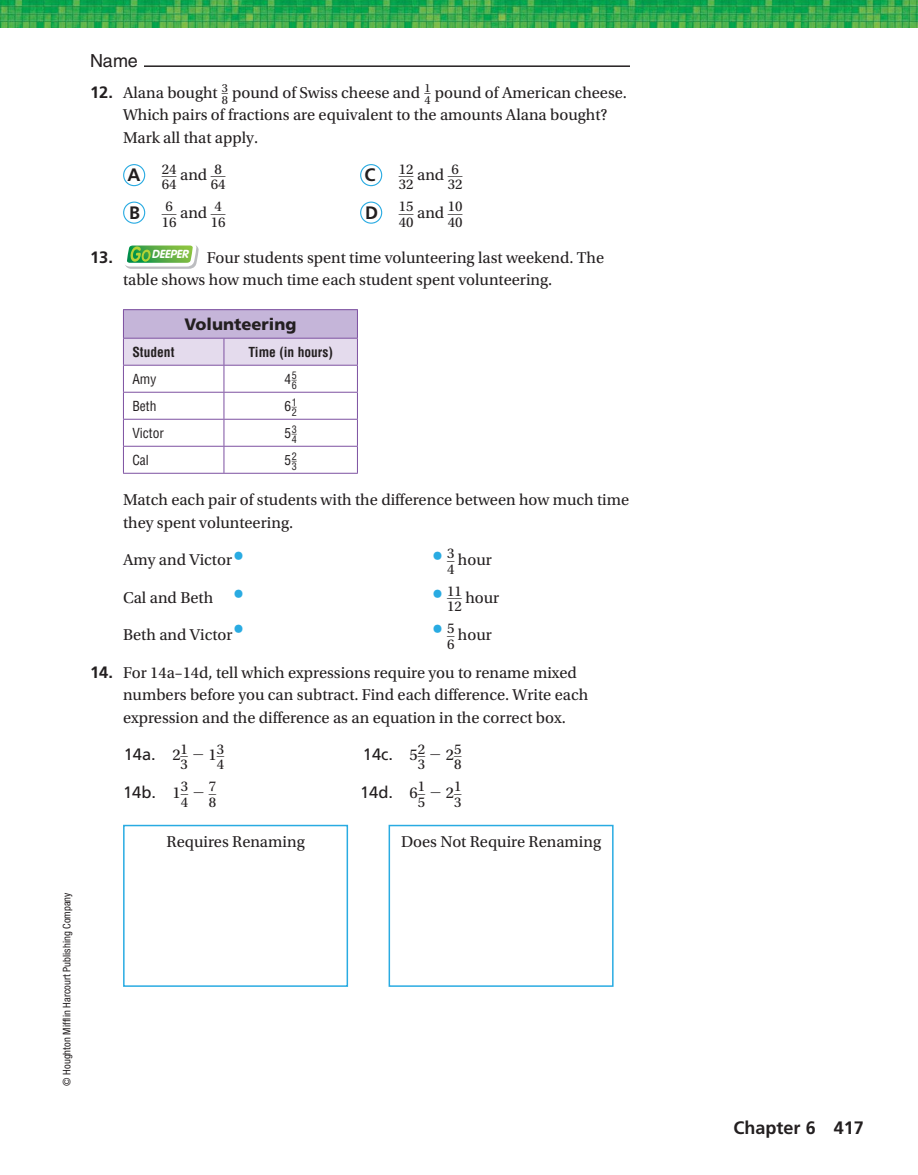
<style>
.page{position:relative;width:918px;height:1175px;background:#fff}
.page>*{position:absolute;margin:0;border:0;box-sizing:border-box;transform-origin:0 0}
.t1{font:27px/37.5px "Utopia Std";color:#29abe2}
.t2{font:700 18px "Frutiger LT Std";color:#231f20}
.t3{font:18px "Helvetica LT Std";color:#231f20}
.t4{font:700 18px "Frutiger LT Std";color:#221e1f}
.t5{font:16.5px/22.5px "Utopia Std";color:#231f20}
.t6{font:16.5px "Frutiger LT Std";color:#231f20}
.t7{font:900 16.5px "Frutiger LT Std";color:#231f20}
.t8{font:14.85px/15.5px "Utopia Std";color:#231f20}
.t9{font:13.95px "Utopia Std";color:#231f20;scale:1.13 1}
.t10{font:condensed 13.5px "Helvetica LT Std";color:#231f20}
.t11{font:700 condensed 13.5px "Helvetica LT Std";color:#231f20}
.t12{font:condensed 10.5px "Helvetica Neue LT Std";color:#231f20}
.t13{font:condensed 10.2px "Helvetica LT Std";color:#231f20}
.s1{font-family:"Frutiger LT Std";font-weight:700}
.s2{font-size:14.85px}
.s3{font-family:"Utopia Std"}
</style>
<div class="page">
<img style="left:0;top:0;width:918px;height:27px">
<hr style="left:144px;top:65px;width:486px;height:2px;background:#231f20">
<div style="left:123px;top:164px;width:22px;height:22px;border:1px solid #29abe2;border-radius:50%"></div>
<div style="left:360px;top:164px;width:22px;height:22px;border:1px solid #29abe2;border-radius:50%"></div>
<div style="left:123px;top:201px;width:22px;height:23px;border:1px solid #29abe2;border-radius:50%"></div>
<div style="left:360px;top:201px;width:22px;height:23px;border:1px solid #29abe2;border-radius:50%"></div>
<svg style="left:125px;top:245px;width:74px;height:24px"></svg>
<hr style="left:123px;top:309px;width:101px;height:1px;background:#7d51a1">
<hr style="left:224px;top:309px;width:134px;height:1px;background:#7d51a1">
<svg style="left:123px;top:310px;width:235px;height:163px"></svg>
<hr style="left:123px;top:473px;width:235px;height:1px;background:#7d51a1">
<div style="left:123px;top:824px;width:225px;height:162px;border:2px solid #29abe2"></div>
<div style="left:389px;top:824px;width:225px;height:162px;border:2px solid #29abe2"></div>
<p class="t12" style="left:61px;top:1085px;width:195px;rotate:-90deg">© Houghton Mifflin Harcourt Publishing Company</p>
<p class="t3" style="left:90px;top:50px;width:50px">Name</p>
<p class="t5" style="left:90px;top:81px;width:139px"><span class="s1">12.</span> Alana bought <sup>3</sup><sup>_</sup></p>
<p class="t5" style="left:222px;top:81px;width:210px"><sub>8</sub> pound of Swiss cheese and <sup>1</sup><sup>_</sup></p>
<p class="t5" style="left:123px;top:81px;width:505px;text-indent:301px"><sub>4</sub> pound of American cheese.<br>Which pairs of fractions are equivalent to the amounts Alana bought?<br>Mark all that apply.</p>
<p class="t4" style="left:128px;top:164px;width:14px">A</p>
<p class="t8" style="left:162px;top:161px;width:16px">24<sub>__<br></sub>64</p>
<p class="t5" style="left:180px;top:164px;width:47px">and <sup>__</sup><sup>8</sup></p>
<p class="t4" style="left:364px;top:164px;width:12px">C</p>
<p class="t8" style="left:399px;top:161px;width:16px">12<sub>__<br></sub>32</p>
<p class="t5" style="left:417px;top:164px;width:47px">and <sup>__</sup><sup>6</sup></p>
<p class="t8" style="left:211px;top:177px;width:16px">64</p>
<p class="t8" style="left:448px;top:177px;width:16px">32</p>
<p class="t4" style="left:129px;top:202px;width:12px">B</p>
<p class="t9" style="left:162px;top:200px;width:15px">_ _<span class="s2">6</span></p>
<p class="t8" style="left:162px;top:214px;width:16px">16</p>
<p class="t4" style="left:365px;top:202px;width:14px">D</p>
<p class="t8" style="left:399px;top:199px;width:16px">15<sub>__<br></sub>40</p>
<p class="t5" style="left:417px;top:201px;width:47px">and <sup>10</sup><sup>__</sup></p>
<p class="t5" style="left:180px;top:201px;width:47px">and <sup>__</sup><sup>4</sup></p>
<p class="t8" style="left:211px;top:214px;width:16px">16</p>
<p class="t8" style="left:448px;top:214px;width:16px">40</p>
<p class="t5" style="left:123px;top:246px;width:483px;text-indent:-33px"><span class="s1">13.</span> <sup>DEEPER</sup> Four students spent time volunteering last weekend. The table shows how much time each student spent volunteering.</p>
<p class="t7" style="left:185px;top:314px;width:113px">Volunteering</p>
<p class="t11" style="left:132px;top:343px;width:44px">Student</p>
<p class="t11" style="left:248px;top:343px;width:86px">Time (in hours)</p>
<p class="t10" style="left:132px;top:370px;width:26px">Amy</p>
<p class="t10" style="left:284px;top:370px;width:14px">4 <sup>5</sup><sup>_</sup></p>
<p class="t13" style="left:292px;top:378px;width:7px">6</p>
<p class="t10" style="left:132px;top:397px;width:26px">Beth</p>
<p class="t10" style="left:284px;top:397px;width:14px">6 <sup>1</sup><sup>_</sup></p>
<p class="t13" style="left:292px;top:405px;width:7px">2</p>
<p class="t10" style="left:132px;top:424px;width:33px">Victor</p>
<p class="t10" style="left:284px;top:424px;width:14px">5 <sup>3</sup><sup>_</sup></p>
<p class="t13" style="left:292px;top:432px;width:7px">4</p>
<p class="t10" style="left:132px;top:451px;width:18px">Cal</p>
<p class="t10" style="left:284px;top:451px;width:14px">5 <sup>2</sup><sup>_</sup></p>
<p class="t13" style="left:292px;top:459px;width:7px">3</p>
<p class="t5" style="left:123px;top:489px;width:508px">Match each pair of students with the difference between how much time they spent volunteering.</p>
<p class="t5" style="left:123px;top:549px;width:111px">Amy and Victor</p>
<p class="t8" style="left:447px;top:546px;width:9px">3<sub>_<br></sub>4</p>
<p class="t5" style="left:458px;top:549px;width:36px">hour</p>
<p class="t5" style="left:123px;top:586px;width:92px">Cal and Beth</p>
<p class="t8" style="left:447px;top:583px;width:16px">11<sub>__<br></sub>12</p>
<p class="t5" style="left:465px;top:586px;width:36px">hour</p>
<p class="t5" style="left:123px;top:624px;width:111px">Beth and Victor</p>
<p class="t8" style="left:447px;top:621px;width:9px">5<sub>_<br></sub>6</p>
<p class="t5" style="left:458px;top:624px;width:36px">hour</p>
<p class="t5" style="left:123px;top:661px;width:467px;text-indent:-33px"><span class="s1">14.</span> For 14a–14d, tell which expressions require you to rename mixed numbers before you can subtract. Find each difference. Write each expression and the difference as an equation in the correct box.</p>
<p class="t6" style="left:124px;top:745px;width:102px">14a. <span class="s3">2</span> <sup>1</sup><sup>_</sup> − <span class="s3">1</span> <sup>3</sup><sup>_</sup></p>
<p class="t8" style="left:181px;top:756px;width:9px">3</p>
<p class="t8" style="left:217px;top:756px;width:9px">4</p>
<h1 class="t1" style="left:233px;top:535px;width:12px">• •</h1>
<h1 class="t1" style="left:233px;top:607px;width:12px">•</h1>
<h1 class="t1" style="left:432px;top:535px;width:12px">• •</h1>
<h1 class="t1" style="left:432px;top:607px;width:12px">•</h1>
<p class="t6" style="left:363px;top:745px;width:100px">14c. <span class="s3">5</span> <sup>2</sup><sup>_</sup> − <span class="s3">2</span> <sup>5</sup><sup>_</sup></p>
<p class="t8" style="left:418px;top:756px;width:9px">3</p>
<p class="t8" style="left:454px;top:756px;width:9px">8</p>
<p class="t6" style="left:123px;top:782px;width:67px">14b. <span class="s3">1</span> <sup>3</sup><sup>_</sup></p>
<p class="t8" style="left:181px;top:794px;width:9px">4</p>
<p class="t8" style="left:192px;top:778px;width:26px;text-align:right">− 7<sub>_<br></sub>8</p>
<p class="t6" style="left:360px;top:782px;width:103px">14d. <span class="s3">6</span> <sup>1</sup><sup>_</sup> − <span class="s3">2</span> <sup>1</sup><sup>_</sup></p>
<p class="t8" style="left:418px;top:794px;width:9px">5</p>
<p class="t8" style="left:454px;top:794px;width:9px">3</p>
<p class="t5" style="left:167px;top:831px;width:140px">Requires Renaming</p>
<p class="t5" style="left:401px;top:831px;width:202px">Does Not Require Renaming</p>
<p class="t2" style="left:733px;top:1117px;width:132px">Chapter 6 417</p>
</div>
